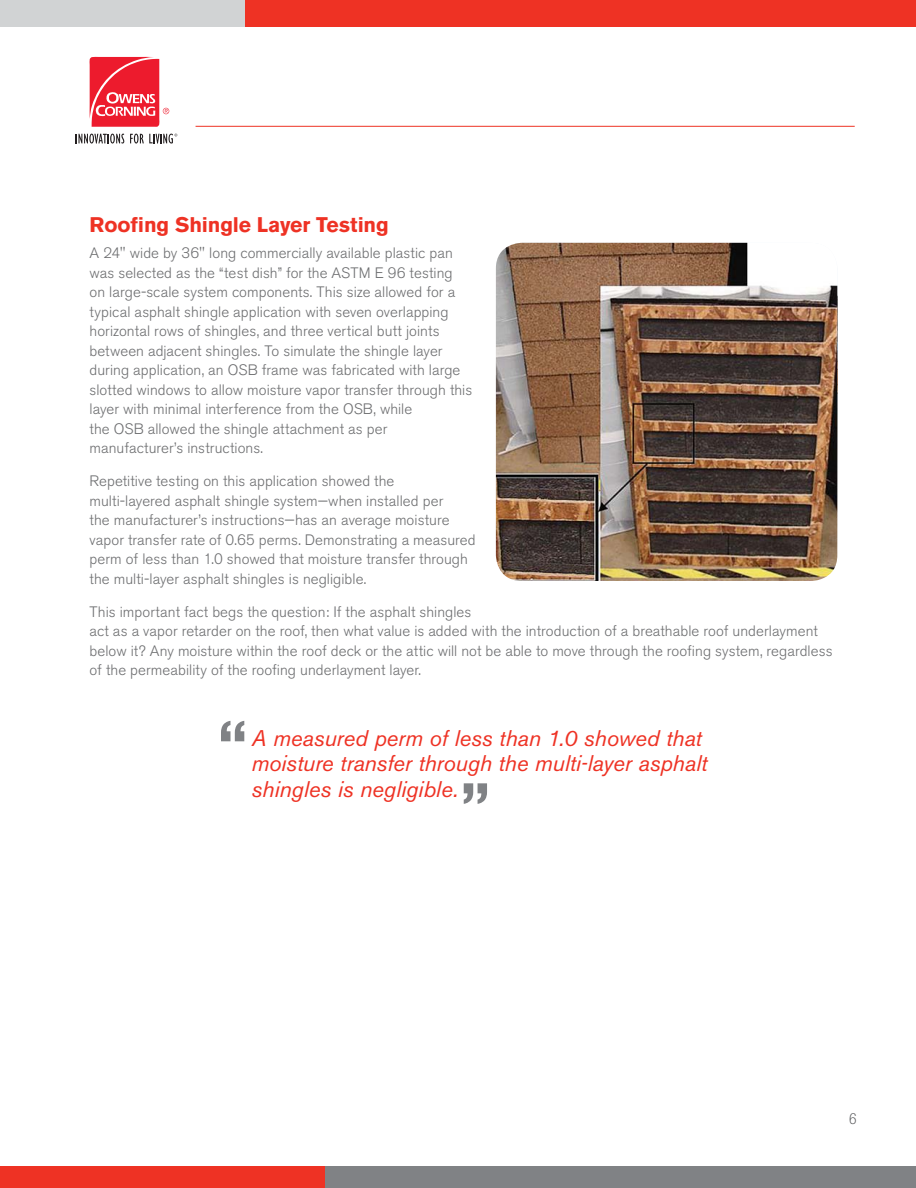
<style>
.page{position:relative;width:916px;height:1188px;background:#fff}
.page>*{position:absolute;margin:0;border:0;box-sizing:border-box;transform-origin:0 0}
.t1{font:700 60px "Akzidenz Grotesk BE";color:#808285}
.t2{font:italic 22.5px/25.5px "Akzidenz Grotesk BE";letter-spacing:-.005em;color:#ee3224}
.t3{font:700 21px "Akzidenz Grotesk BE";letter-spacing:-.005em;color:#ee3224}
.t4{font:300 15px/19.5px "Akzidenz Grotesk BE";letter-spacing:.005em;color:#6d6e70}
.t5{font:300 15px "Glypha";color:#58595b}
</style>
<div class="page">
<div style="left:242px;top:0;width:673px;height:26px;background:#ee3224"></div>
<div style="left:0;top:1167px;width:325px;height:21px;background:#ee3224"></div>
<div style="left:325px;top:1167px;width:590px;height:21px;background:#808285"></div>
<hr style="left:195px;top:126px;width:659px;height:1px;background:#ee3224">
<div style="left:0;top:0;width:244px;height:26px;background:#d1d3d4"></div>
<svg style="left:89px;top:57px;width:80px;height:70px"></svg>
<svg style="left:76px;top:134px;width:48px;height:10px"></svg>
<svg style="left:130px;top:134px;width:47px;height:10px"></svg>
<div style="left:30px;top:111px;width:28px;height:28px;border:2px solid #fff;border-radius:50%"></div>
<div style="left:30px;top:1054px;width:28px;height:29px;border:2px solid #fff;border-radius:50%"></div>
<div style="left:30px;top:583px;width:28px;height:28px;border:2px solid #fff;border-radius:50%"></div>
<img style="left:495px;top:243px;width:341px;height:338px;border-radius:26px">
<h3 class="t3" style="left:89px;top:217px;width:300px">Roofing Shingle Layer Testing</h3>
<p class="t4" style="left:89px;top:245px;width:384px">A 24" wide by 36" long commercially available plastic pan was selected as the “test dish” for the ASTM E 96 testing<br>on large-scale system components. This size allowed for a typical asphalt shingle application with seven overlapping horizontal rows of shingles, and three vertical butt joints between adjacent shingles. To simulate the shingle layer during application, an OSB frame was fabricated with large slotted windows to allow moisture vapor transfer through this layer with minimal interference from the OSB, while<br>the OSB allowed the shingle attachment as per manufacturer’s instructions.</p>
<p class="t4" style="left:89px;top:473px;width:387px">Repetitive testing on this application showed the multi-layered asphalt shingle system—when installed per<br>the manufacturer’s instructions—has an average moisture vapor transfer rate of 0.65 perms. Demonstrating a measured perm of less than 1.0 showed that moisture transfer through the multi-layer asphalt shingles is negligible.</p>
<p class="t4" style="left:89px;top:603px;width:744px">This important fact begs the question: If the asphalt shingles<br>act as a vapor retarder on the roof, then what value is added with the introduction of a breathable roof underlayment below it? Any moisture within the roof deck or the attic will not be able to move through the roofing system, regardless of the permeability of the roofing underlayment layer.</p>
<h1 class="t1" style="left:218px;top:721px;width:30px">“</h1>
<h2 class="t2" style="left:251px;top:727px;width:457px">A measured perm of less than 1.0 showed that moisture transfer through the multi-layer asphalt shingles is negligible.</h2>
<h1 class="t1" style="left:489px;top:803px;width:30px;rotate:-180deg">“</h1>
<p class="t5" style="left:848px;top:1113px;width:9px">6</p>
</div>
